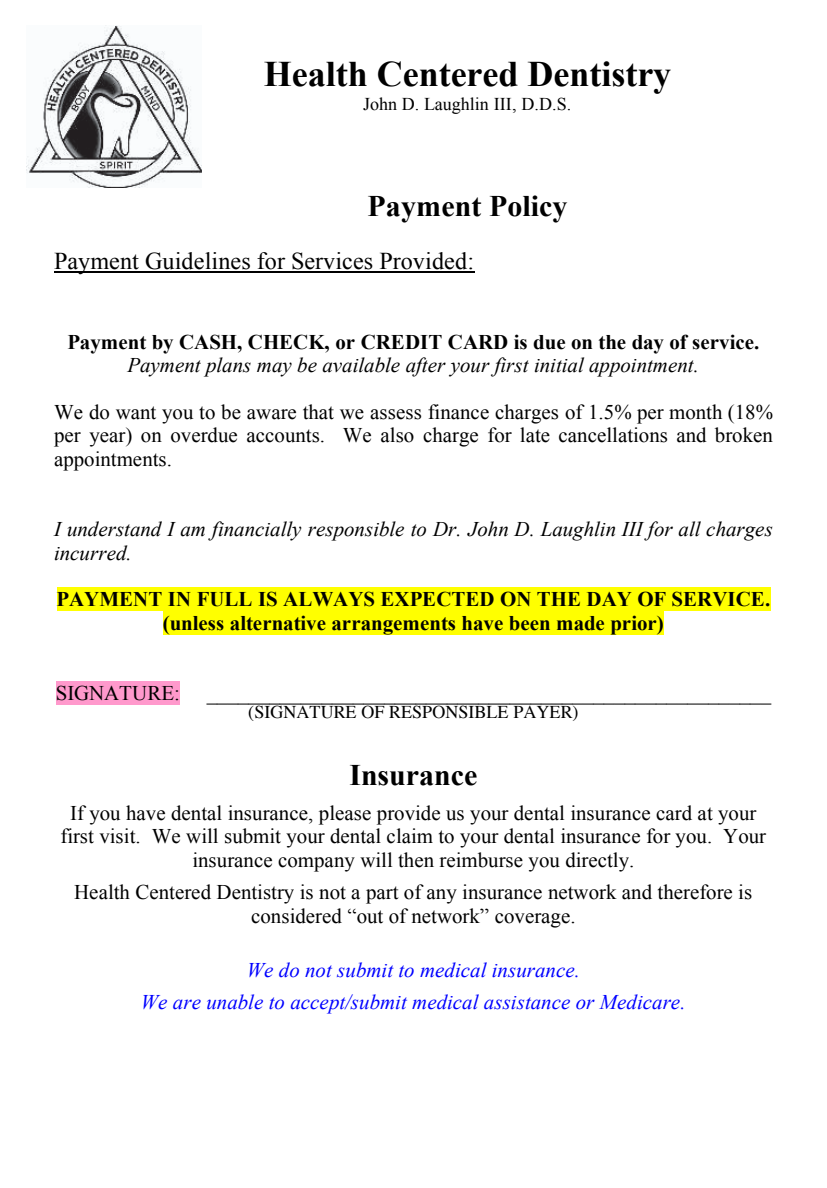
<style>
.page{position:relative;width:827px;height:1188px;background:#fff}
.page>*{position:absolute;margin:0;border:0;box-sizing:border-box;transform-origin:0 0}
.t1{font:700 36px "Times New Roman";letter-spacing:-.005em;color:#000}
.t2{font:700 29.85px "Times New Roman";color:#000}
.t3{font:24.15px "Times New Roman";letter-spacing:.005em;color:#000}
.t4{font:20.85px/23.4px "Times New Roman";color:#000;text-align:center}
.t5{font:700 20.85px/23.4px "Times New Roman";color:#000;text-align:center}
.t6{font:italic 20.85px/23.4px "Times New Roman";color:#000}
.t7{font:italic 20.85px/32.4px "Times New Roman";color:#00f;text-align:center}
.t8{font:18px "Times";color:#000}
.t9{font:18px "Times New Roman";color:#000}
</style>
<div class="page">
<hr style="left:54px;top:272px;width:420px;height:1px;background:#000">
<div style="left:57px;top:588px;width:713px;height:23px;background:#ff0"></div>
<div style="left:163px;top:611px;width:500px;height:23px;background:#ff0"></div>
<div style="left:56px;top:681px;width:124px;height:24px;background:#f9c"></div>
<img style="left:26px;top:26px;width:176px;height:162px">
<h1 class="t1" style="left:264px;top:62px;width:409px">Health Centered Dentistry</h1>
<p class="t9" style="left:363px;top:98px;width:209px">John D. Laughlin III, D.D.S.</p>
<h2 class="t2" style="left:367px;top:195px;width:201px">Payment Policy</h2>
<p class="t3" style="left:54px;top:253px;width:421px">Payment Guidelines for Services Provided:</p>
<p class="t5" style="left:67px;top:332px;width:693px">Payment by CASH, CHECK, or CREDIT CARD is due on the day of service.</p>
<p class="t6" style="left:127px;top:356px;width:572px">Payment plans may be available after your first initial appointment.</p>
<p class="t4" style="left:54px;top:402px;width:720px;text-align:justify">We do want you to be aware that we assess finance charges of 1.5% per month (18% per year) on overdue accounts. We also charge for late cancellations and broken appointments.</p>
<p class="t6" style="left:54px;top:519px;width:720px">I understand I am financially responsible to Dr. John D. Laughlin III for all charges incurred.</p>
<p class="t5" style="left:57px;top:590px;width:714px">PAYMENT IN FULL IS ALWAYS EXPECTED ON THE DAY OF SERVICE. (unless alternative arrangements have been made prior)</p>
<p class="t4" style="left:56px;top:683px;width:125px">SIGNATURE:</p>
<p class="t4" style="left:207px;top:683px;width:565px">______________________________________________________</p>
<p class="t8" style="left:248px;top:706px;width:331px">(SIGNATURE OF RESPONSIBLE PAYER)</p>
<h2 class="t2" style="left:349px;top:765px;width:129px">Insurance</h2>
<p class="t4" style="left:60px;top:803px;width:707px">If you have dental insurance, please provide us your dental insurance card at your first visit. We will submit your dental claim to your dental insurance for you. Your insurance company will then reimburse you directly.</p>
<p class="t4" style="left:74px;top:883px;width:679px">Health Centered Dentistry is not a part of any insurance network and therefore is considered “out of network” coverage.</p>
<p class="t7" style="left:141px;top:956px;width:546px">We do not submit to medical insurance.<br>We are unable to accept/submit medical assistance or Medicare.</p>
</div>
